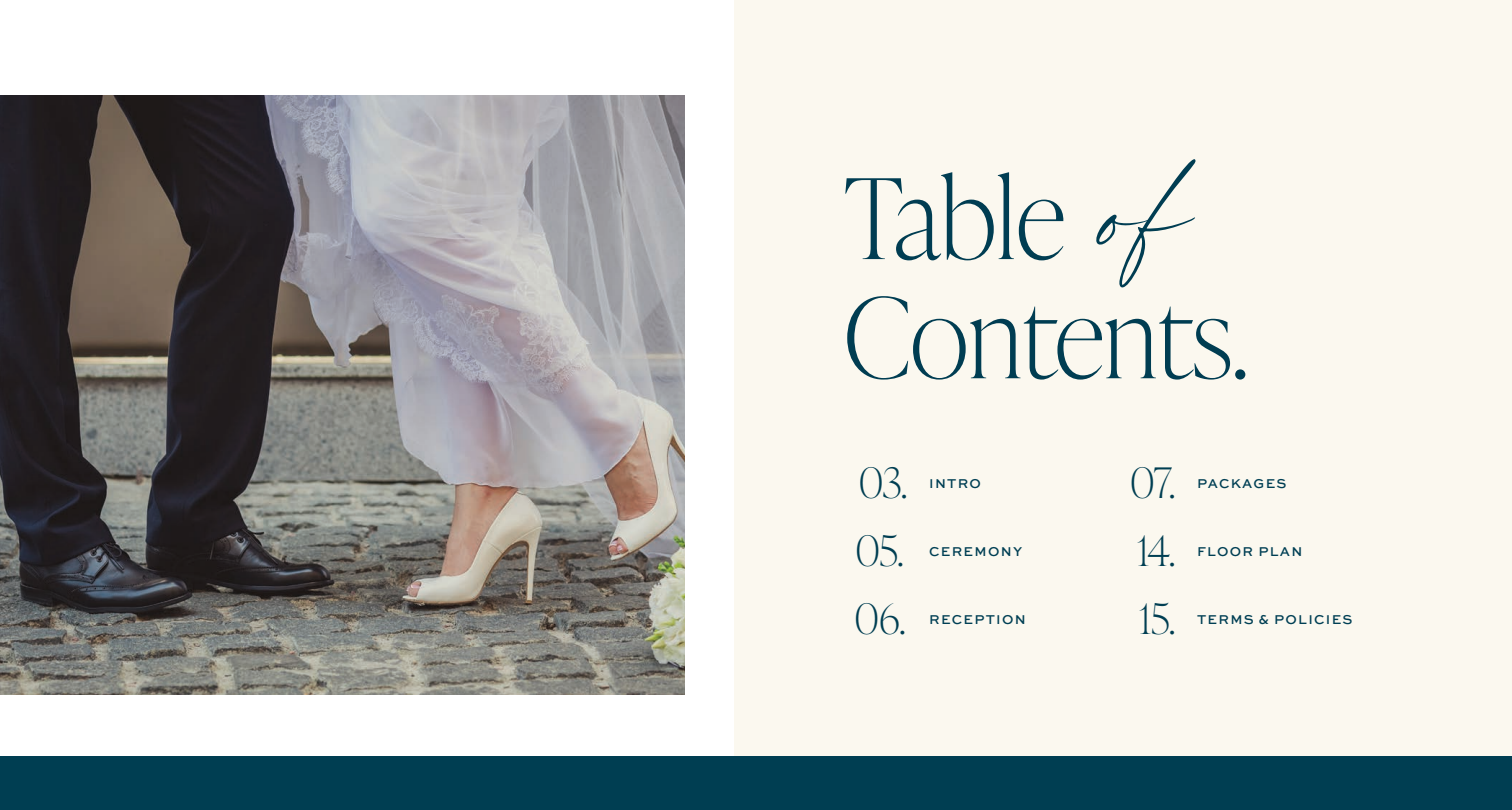
<style>
.page{position:relative;width:1512px;height:810px;background:#fff}
.page>*{position:absolute;margin:0;border:0;box-sizing:border-box;transform-origin:0 0}
.t1{font:100 111px "Ivy Presto Display";color:#003d52}
.t2{font:100 42px "Ivy Presto Display";letter-spacing:-.015em;color:#003e52}
.Small_Capped_Heading{font:500 13.5px "Sweet Sans Pro";letter-spacing:.095em;color:#003f54}
</style>
<div class="page">
<div style="left:734px;top:0;width:778px;height:810px;background:#fbf8ef"></div>
<div style="left:0;top:756px;width:1512px;height:54px;background:#003e52"></div>
<img style="left:0;top:96px;width:685px;height:598px">
<p class="t1" style="left:844px;top:140px;width:345px">Table <sup>of</sup></p>
<p class="t1" style="left:844px;top:259px;width:406px">Contents.</p>
<p class="t2" style="left:859px;top:453px;width:50px">03.</p>
<p class="t2" style="left:1130px;top:453px;width:47px">07.</p>
<p class="t2" style="left:855px;top:520px;width:50px">05.</p>
<p class="t2" style="left:1137px;top:520px;width:39px">14.</p>
<p class="t2" style="left:855px;top:588px;width:53px">06.</p>
<p class="t2" style="left:1139px;top:588px;width:38px">15.</p>
<p class="Small_Capped_Heading" style="left:929px;top:474px;width:53px">INTRO</p>
<p class="Small_Capped_Heading" style="left:1197px;top:474px;width:91px">PACKAGES</p>
<p class="Small_Capped_Heading" style="left:929px;top:542px;width:95px">CEREMONY</p>
<p class="Small_Capped_Heading" style="left:1197px;top:542px;width:107px">FLOOR PLAN</p>
<p class="Small_Capped_Heading" style="left:929px;top:610px;width:98px">RECEPTION</p>
<p class="Small_Capped_Heading" style="left:1197px;top:610px;width:157px">TERMS &amp; POLICIES</p>
</div>
